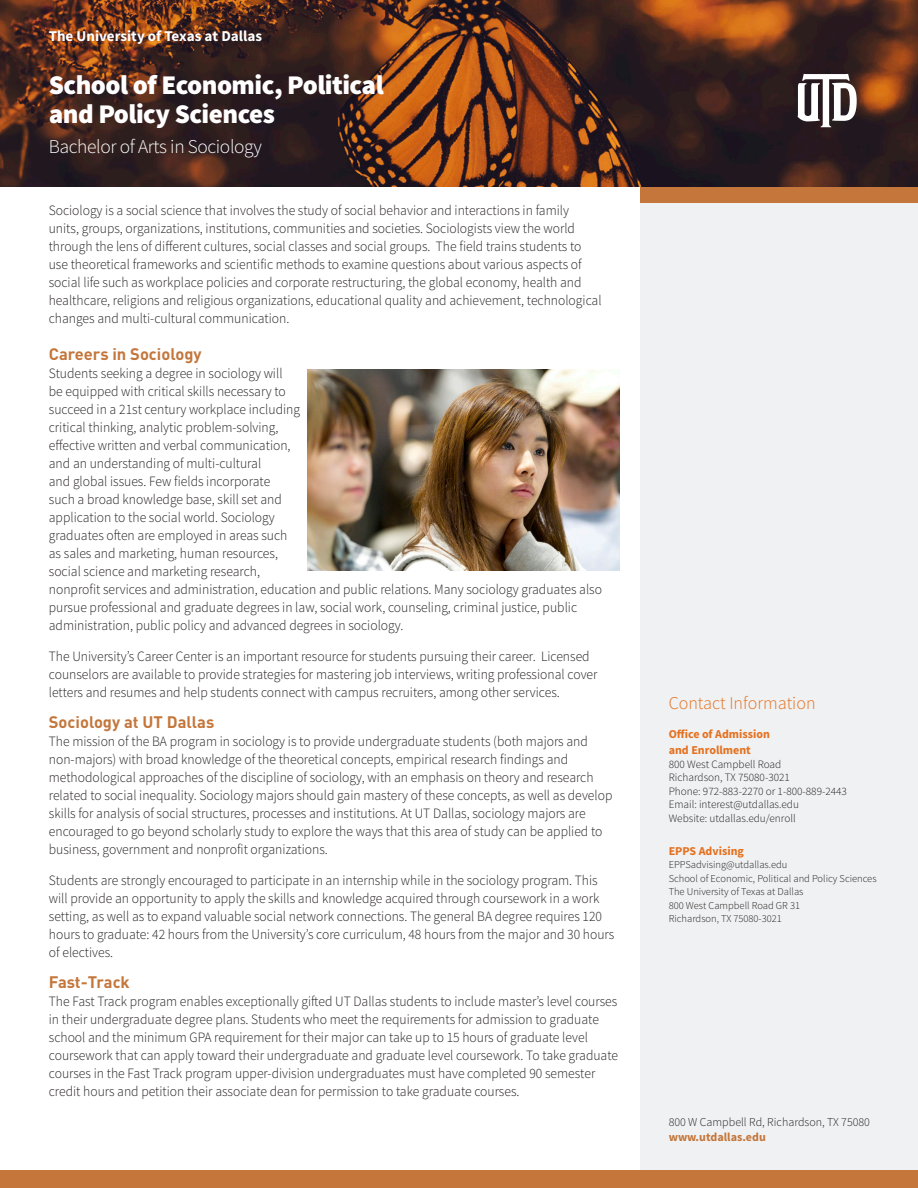
<style>
.page{position:relative;width:918px;height:1188px;background:#fff}
.page>*{position:absolute;margin:0;border:0;box-sizing:border-box;transform-origin:0 0}
.yourName{font:900 27px "Source Sans Pro";letter-spacing:-.02em;color:#fff}
.yourPosition{font:300 19.5px "Source Sans Pro";letter-spacing:-.02em;color:#fff}
.t1{font:300 18px "Source Sans Pro";color:#e4701e}
.t2{font:700 16.5px "DIN Pro";color:#c4763b}
.t3{font:700 15px "Source Sans Pro";color:#fff}
.t4{font:300 14.25px/18px "Source Sans Pro";color:#231f20;scale:.96 1}
.t5{font:700 12px/16.5px "Source Sans Pro";color:#e4701e}
.t6{font:300 12px "Source Sans Pro";color:#231f20}
.t7{font:700 12px "Source Sans Pro";color:#c4763b}
.t8{font:300 11.25px/13.5px "Source Sans Pro";color:#231f20}
.t9{font:300 10.5px/13.5px "Source Sans Pro";color:#231f20}
</style>
<div class="page">
<img style="left:0;top:0;width:918px;height:187px">
<div style="left:640px;top:201px;width:278px;height:969px;background:#f0f1f2"></div>
<div style="left:640px;top:187px;width:278px;height:15px;background:#c4763b"></div>
<div style="left:0;top:1170px;width:918px;height:18px;background:#c4763b"></div>
<svg style="left:798px;top:74px;width:59px;height:53px"></svg>
<img style="left:307px;top:370px;width:312px;height:200px">
<p class="t3" style="left:49px;top:27px;width:215px">The University of Texas at Dallas</p>
<p class="yourName" style="left:49px;top:67px;width:336px">School of Economic, Political</p>
<p class="yourName" style="left:49px;top:96px;width:228px">and Policy Sciences</p>
<p class="yourPosition" style="left:49px;top:134px;width:215px">Bachelor of Arts in Sociology</p>
<p class="t4" style="left:49px;top:202px;width:577px">Sociology is a social science that involves the study of social behavior and interactions in family units, groups, organizations, institutions, communities and societies. Sociologists view the world through the lens of different cultures, social classes and social groups. The field trains students to use theoretical frameworks and scientific methods to examine questions about various aspects of social life such as workplace policies and corporate restructuring, the global economy, health and healthcare, religions and religious organizations, educational quality and achievement, technological changes and multi-cultural communication.</p>
<p class="t2" style="left:49px;top:343px;width:154px">Careers in Sociology</p>
<p class="t4" style="left:49px;top:365px;width:578px">Students seeking a degree in sociology will<br>be equipped with critical skills necessary to<br>succeed in a 21st century workplace including<br>critical thinking, analytic problem-solving,<br>effective written and verbal communication,<br>and an understanding of multi-cultural<br>and global issues. Few fields incorporate<br>such a broad knowledge base, skill set and<br>application to the social world. Sociology<br>graduates often are employed in areas such<br>as sales and marketing, human resources,<br>social science and marketing research,<br>nonprofit services and administration, education and public relations. Many sociology graduates also pursue professional and graduate degrees in law, social work, counseling, criminal justice, public administration, public policy and advanced degrees in sociology.</p>
<p class="t4" style="left:49px;top:648px;width:573px">The University’s Career Center is an important resource for students pursuing their career. Licensed counselors are available to provide strategies for mastering job interviews, writing professional cover letters and resumes and help students connect with campus recruiters, among other services.</p>
<p class="t2" style="left:49px;top:711px;width:167px">Sociology at UT Dallas</p>
<p class="t4" style="left:49px;top:733px;width:589px">The mission of the BA program in sociology is to provide undergraduate students (both majors and non-majors) with broad knowledge of the theoretical concepts, empirical research findings and methodological approaches of the discipline of sociology, with an emphasis on theory and research related to social inequality. Sociology majors should gain mastery of these concepts, as well as develop skills for analysis of social structures, processes and institutions. At UT Dallas, sociology majors are encouraged to go beyond scholarly study to explore the ways that this area of study can be applied to business, government and nonprofit organizations.</p>
<p class="t4" style="left:49px;top:871px;width:590px">Students are strongly encouraged to participate in an internship while in the sociology program. This will provide an opportunity to apply the skills and knowledge acquired through coursework in a work setting, as well as to expand valuable social network connections. The general BA degree requires 120 hours to graduate: 42 hours from the University’s core curriculum, 48 hours from the major and 30 hours of electives.</p>
<p class="t2" style="left:49px;top:971px;width:83px">Fast-Track</p>
<p class="t4" style="left:49px;top:992px;width:594px">The Fast Track program enables exceptionally gifted UT Dallas students to include master’s level courses in their undergraduate degree plans. Students who meet the requirements for admission to graduate school and the minimum GPA requirement for their major can take up to 15 hours of graduate level coursework that can apply toward their undergraduate and graduate level coursework. To take graduate courses in the Fast Track program upper-division undergraduates must have completed 90 semester credit hours and petition their associate dean for permission to take graduate courses.</p>
<p class="t1" style="left:669px;top:692px;width:148px">Contact Information</p>
<p class="t5" style="left:669px;top:726px;width:103px">Office of Admission and Enrollment</p>
<p class="t8" style="left:669px;top:757px;width:180px">800 West Campbell Road<br>Richardson, TX 75080-3021<br>Phone: 972-883-2270 or 1-800-889-2443<br>Email: interest@utdallas.edu<br>Website: utdallas.edu/enroll</p>
<p class="t5" style="left:669px;top:843px;width:77px">EPPS Advising</p>
<p class="t9" style="left:669px;top:858px;width:209px">EPPSadvising@utdallas.edu<br>School of Economic, Political and Policy Sciences The University of Texas at Dallas<br>800 West Campbell Road GR 31<br>Richardson, TX 75080-3021</p>
<p class="t6" style="left:669px;top:1115px;width:203px">800 W Campbell Rd, Richardson, TX 75080</p>
<p class="t7" style="left:669px;top:1130px;width:99px">www.utdallas.edu</p>
</div>
